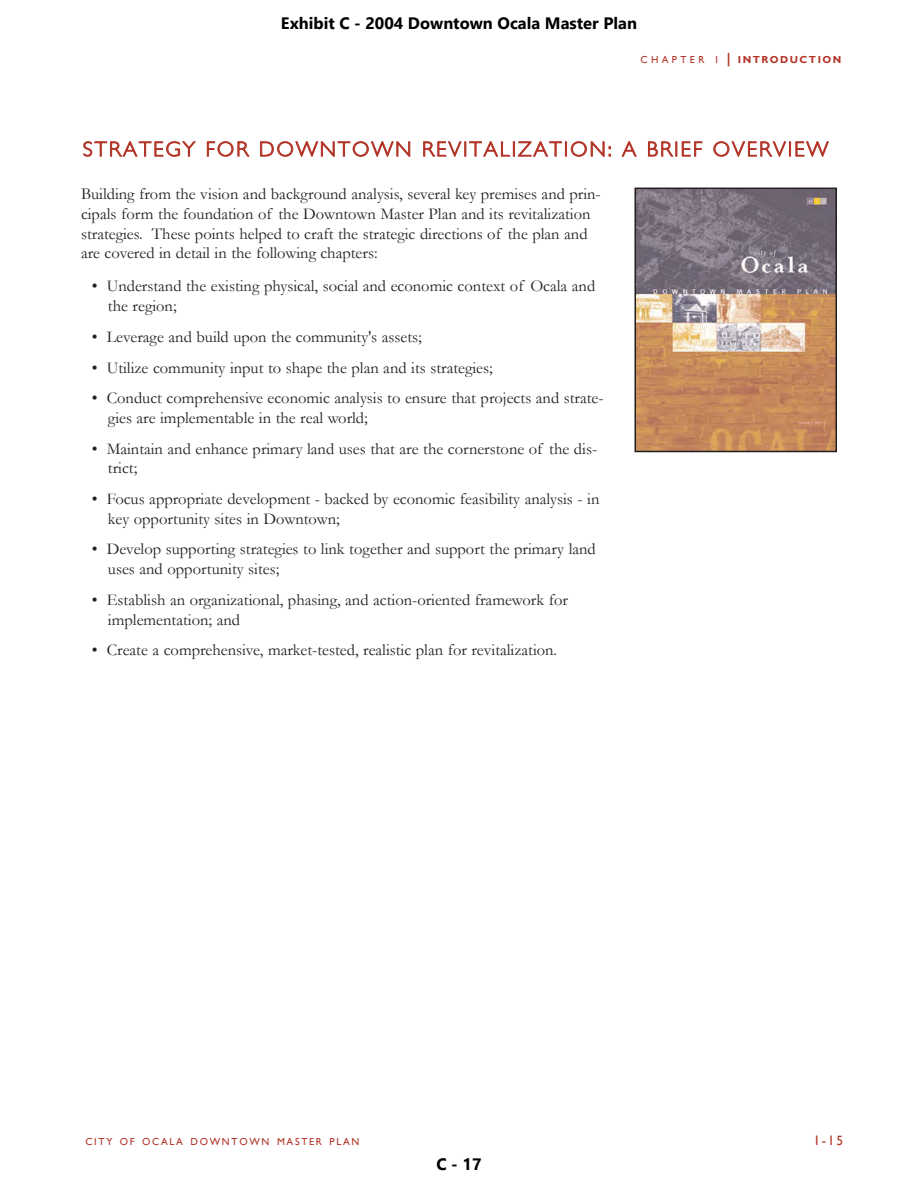
<style>
.page{position:relative;width:918px;height:1188px;background:#fff}
.page>*{position:absolute;margin:0;border:0;box-sizing:border-box;transform-origin:0 0}
.t1{font:300 21px "Gill Sans";letter-spacing:.1em;color:#b23427}
.t2{font:16.5px/19.8px "Garamond";color:#231f20}
.t3{font:700 16.5px "Gadugi";color:#000}
.t4{font:13.5px "Gill Sans";color:#b23427}
.t5{font:10.2px "Gill Sans";letter-spacing:.165em;color:#b23427}
.t6{font:700 10.2px "Gill Sans";letter-spacing:.145em;color:#b23427}
.s1{font-weight:400}
.s2{font-size:13.5px}
</style>
<div class="page">
<img style="left:637px;top:191px;width:197px;height:258px">
<div style="left:634px;top:188px;width:203px;height:264px;border:2px solid #231f20"></div>
<p class="t3" style="left:281px;top:13px;width:358px">Exhibit C - 2004 Downtown Ocala Master Plan</p>
<p class="t6" style="left:641px;top:54px;width:202px"><span class="s1">C H A P T E R I</span> <span class="s2">|</span> INTRODUCTION</p>
<p class="t1" style="left:83px;top:137px;width:747px">STRATEGY FOR DOWNTOWN REVITALIZATION: A BRIEF OVERVIEW</p>
<p class="t2" style="left:81px;top:185px;width:521px">Building from the vision and background analysis, several key premises and prin&shy;cipals form the foundation of the Downtown Master Plan and its revitalization strategies. These points helped to craft the strategic directions of the plan and are covered in detail in the following chapters:</p>
<p class="t2" style="left:108px;top:277px;width:489px;text-indent:-16px">• Understand the existing physical, social and economic context of Ocala and the region;</p>
<p class="t2" style="left:92px;top:327px;width:332px">• Leverage and build upon the community's assets;</p>
<p class="t2" style="left:92px;top:358px;width:403px">• Utilize community input to shape the plan and its strategies;</p>
<p class="t2" style="left:108px;top:388px;width:497px;text-indent:-16px">• Conduct comprehensive economic analysis to ensure that projects and strate&shy;gies are implementable in the real world;</p>
<p class="t2" style="left:108px;top:439px;width:491px;text-indent:-16px">• Maintain and enhance primary land uses that are the cornerstone of the dis&shy;trict;</p>
<p class="t2" style="left:108px;top:489px;width:493px;text-indent:-16px">• Focus appropriate development - backed by economic feasibility analysis - in key opportunity sites in Downtown;</p>
<p class="t2" style="left:108px;top:540px;width:489px;text-indent:-16px">• Develop supporting strategies to link together and support the primary land uses and opportunity sites;</p>
<p class="t2" style="left:108px;top:590px;width:461px;text-indent:-16px">• Establish an organizational, phasing, and action-oriented framework for implementation; and</p>
<p class="t2" style="left:92px;top:640px;width:467px">• Create a comprehensive, market-tested, realistic plan for revitalization.</p>
<p class="t5" style="left:85px;top:1135px;width:275px">CITY OF OCALA DOWNTOWN MASTER PLAN</p>
<p class="t4" style="left:813px;top:1132px;width:31px">1-15</p>
<p class="t3" style="left:436px;top:1155px;width:47px">C - 17</p>
</div>
